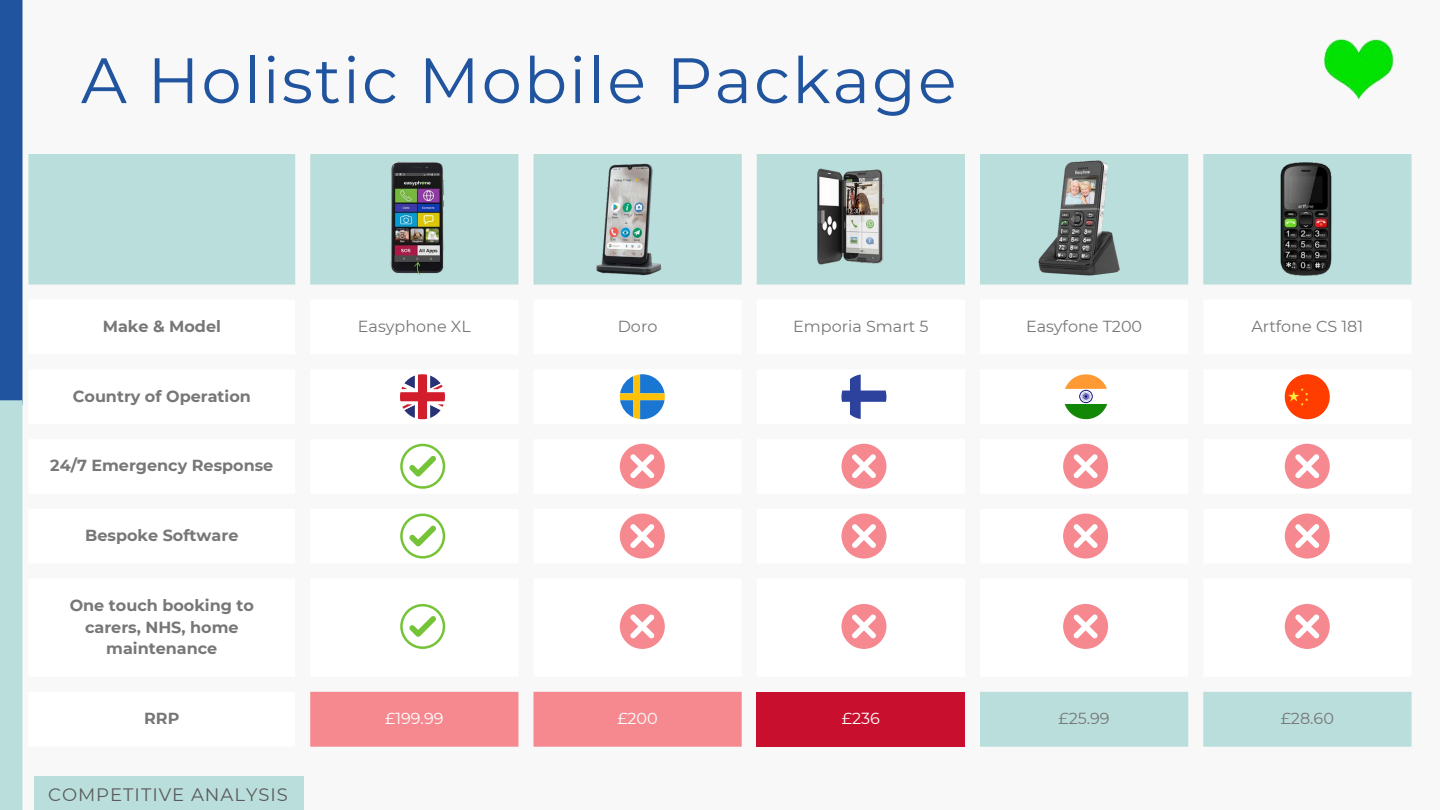
<style>
.page{position:relative;width:1440px;height:810px;background:#f8f8f8}
.page>*{position:absolute;margin:0;border:0;box-sizing:border-box;transform-origin:0 0}
.t1{font:64px "Montserrat";letter-spacing:.03em;color:#21549e}
.t2{font:18px "Montserrat";letter-spacing:.055em;color:#5b5b5b}
.t3{font:700 16px/21.8px "Montserrat";color:#777;text-align:center}
.t4{font:16px "Montserrat";color:#777}
.t5{font:16px "Montserrat";color:#fff}
</style>
<div class="page">
<div style="left:0;top:0;width:22px;height:405px;background:#21549e"></div>
<div style="left:0;top:400px;width:22px;height:410px;background:#badedc"></div>
<img style="left:1324px;top:39px;width:70px;height:61px">
<svg style="left:28px;top:154px;width:1384px;height:131px;background:#bee0de"></svg>
<svg style="left:310px;top:393px;width:1102px;height:354px"></svg>
<div style="left:310px;top:692px;width:432px;height:55px;background:#f68990"></div>
<div style="left:757px;top:692px;width:208px;height:55px;background:#c8102e"></div>
<img style="left:390px;top:162px;width:57px;height:114px">
<svg style="left:400px;top:374px;width:45px;height:45px"></svg>
<img style="left:1039px;top:161px;width:82px;height:116px">
<svg style="left:1064px;top:374px;width:44px;height:45px"></svg>
<img style="left:594px;top:162px;width:69px;height:114px">
<svg style="left:620px;top:374px;width:45px;height:45px"></svg>
<img style="left:811px;top:163px;width:80px;height:111px">
<svg style="left:841px;top:374px;width:45px;height:45px"></svg>
<img style="left:1269px;top:163px;width:74px;height:112px">
<svg style="left:1285px;top:374px;width:45px;height:45px"></svg>
<svg style="left:400px;top:444px;width:45px;height:45px"></svg>
<div style="left:620px;top:444px;width:45px;height:45px;background:#f68990;border-radius:50%"></div>
<svg style="left:630px;top:454px;width:25px;height:24px"></svg>
<div style="left:34px;top:777px;width:269px;height:33px;background:#badedc"></div>
<div style="left:1285px;top:444px;width:45px;height:45px;background:#f68990;border-radius:50%"></div>
<svg style="left:1295px;top:454px;width:24px;height:24px"></svg>
<div style="left:1063px;top:444px;width:45px;height:45px;background:#f68990;border-radius:50%"></div>
<svg style="left:1073px;top:454px;width:25px;height:24px"></svg>
<div style="left:841px;top:444px;width:45px;height:45px;background:#f68990;border-radius:50%"></div>
<svg style="left:852px;top:454px;width:24px;height:24px"></svg>
<svg style="left:400px;top:514px;width:45px;height:45px"></svg>
<div style="left:620px;top:514px;width:45px;height:45px;background:#f68990;border-radius:50%"></div>
<svg style="left:630px;top:524px;width:25px;height:24px"></svg>
<div style="left:1285px;top:514px;width:45px;height:45px;background:#f68990;border-radius:50%"></div>
<svg style="left:1295px;top:524px;width:24px;height:24px"></svg>
<div style="left:1063px;top:514px;width:45px;height:45px;background:#f68990;border-radius:50%"></div>
<svg style="left:1073px;top:524px;width:25px;height:24px"></svg>
<div style="left:841px;top:514px;width:45px;height:45px;background:#f68990;border-radius:50%"></div>
<svg style="left:852px;top:524px;width:24px;height:24px"></svg>
<svg style="left:400px;top:604px;width:45px;height:45px"></svg>
<div style="left:620px;top:604px;width:45px;height:45px;background:#f68990;border-radius:50%"></div>
<svg style="left:630px;top:614px;width:25px;height:25px"></svg>
<div style="left:1285px;top:604px;width:45px;height:45px;background:#f68990;border-radius:50%"></div>
<svg style="left:1295px;top:614px;width:24px;height:25px"></svg>
<div style="left:1063px;top:604px;width:45px;height:45px;background:#f68990;border-radius:50%"></div>
<svg style="left:1073px;top:614px;width:25px;height:25px"></svg>
<div style="left:841px;top:604px;width:45px;height:45px;background:#f68990;border-radius:50%"></div>
<svg style="left:852px;top:614px;width:24px;height:25px"></svg>
<p class="t1" style="left:81px;top:41px;width:877px">A Holistic Mobile Package</p>
<p class="t3" style="left:103px;top:315px;width:120px">Make &amp; Model</p>
<p class="t4" style="left:358px;top:316px;width:114px">Easyphone XL</p>
<p class="t4" style="left:618px;top:316px;width:41px">Doro</p>
<p class="t4" style="left:793px;top:316px;width:137px">Emporia Smart 5</p>
<p class="t4" style="left:1026px;top:316px;width:118px">Easyfone T200</p>
<p class="t4" style="left:1251px;top:316px;width:113px">Artfone CS 181</p>
<p class="t3" style="left:73px;top:385px;width:180px">Country of Operation</p>
<p class="t3" style="left:50px;top:455px;width:225px">24/7 Emergency Response</p>
<p class="t3" style="left:85px;top:524px;width:155px">Bespoke Software</p>
<p class="t3" style="left:70px;top:594px;width:186px">One touch booking to carers, NHS, home maintenance</p>
<p class="t3" style="left:144px;top:707px;width:37px">RRP</p>
<p class="t5" style="left:385px;top:709px;width:60px">£199.99</p>
<p class="t5" style="left:617px;top:709px;width:42px">£200</p>
<p class="t5" style="left:842px;top:709px;width:40px">£236</p>
<p class="t4" style="left:1059px;top:709px;width:53px">£25.99</p>
<p class="t4" style="left:1281px;top:709px;width:55px">£28.60</p>
<p class="t2" style="left:48px;top:783px;width:241px">COMPETITIVE ANALYSIS</p>
</div>
